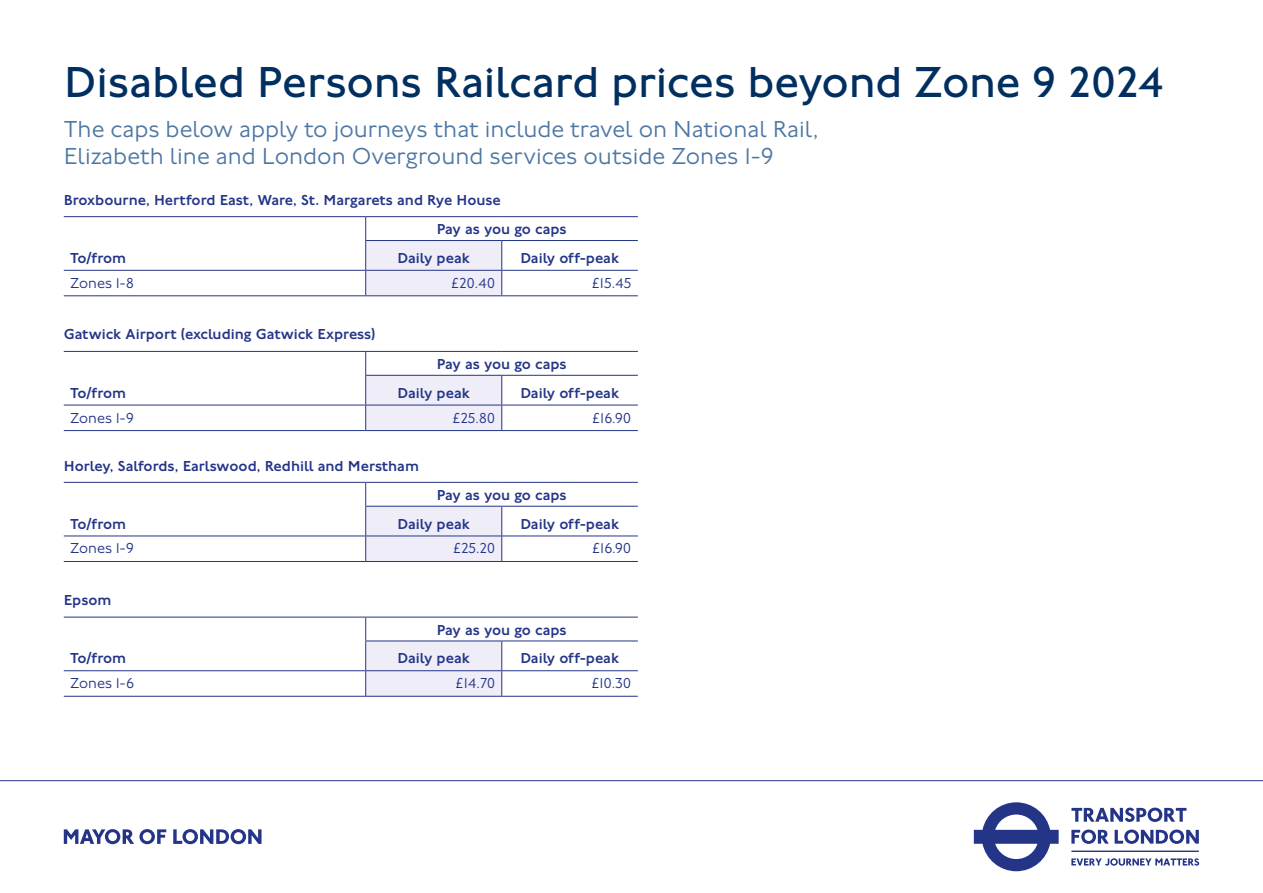
<style>
.page{position:relative;width:1263px;height:893px;background:#fff}
.page>*{position:absolute;margin:0;border:0;box-sizing:border-box;transform-origin:0 0}
.Title_30_36_Blue_H1{font:45px "Johnston 100";letter-spacing:-.005em;color:#002f60}
.Minor_Heading_16_18_Blue_P{font:300 24px/27px "Johnston 100";color:#4d77a4}
.Table_Heading_C_10_12_P{font:500 15px "Johnston 100";color:#243588}
.Body_Heading_H2{font:500 15px "Johnston 100";color:#243588}
.Body_RA_10_12_P{font:300 15px "Johnston 100";color:#243588}
.Body_LA_10_12_P{font:300 15px "Johnston 100";color:#243588}
.Table_Heading_10_11_P{font:500 15px "Johnston 100";letter-spacing:-.01em;color:#243588}
</style>
<div class="page">
<hr style="left:0;top:780px;width:1263px;height:1px;background:#243588">
<svg style="left:64px;top:829px;width:197px;height:15px"></svg>
<svg style="left:974px;top:802px;width:225px;height:69px"></svg>
<hr style="left:64px;top:216px;width:302px;height:1px;background:#243588">
<hr style="left:366px;top:216px;width:136px;height:1px;background:#243588">
<hr style="left:502px;top:216px;width:136px;height:1px;background:#243588">
<hr style="left:502px;top:240px;width:136px;height:1px;background:#243588">
<hr style="left:64px;top:270px;width:302px;height:1px;background:#243588">
<hr style="left:502px;top:270px;width:136px;height:1px;background:#243588">
<svg style="left:365px;top:217px;width:137px;height:78px"></svg>
<hr style="left:64px;top:295px;width:302px;height:1px;background:#243588">
<hr style="left:366px;top:295px;width:136px;height:1px;background:#243588">
<hr style="left:502px;top:295px;width:136px;height:1px;background:#243588">
<hr style="left:64px;top:351px;width:302px;height:1px;background:#243588">
<hr style="left:366px;top:351px;width:136px;height:1px;background:#243588">
<hr style="left:502px;top:351px;width:136px;height:1px;background:#243588">
<hr style="left:502px;top:375px;width:136px;height:1px;background:#243588">
<hr style="left:64px;top:405px;width:302px;height:1px;background:#243588">
<hr style="left:502px;top:405px;width:136px;height:1px;background:#243588">
<svg style="left:365px;top:352px;width:137px;height:78px"></svg>
<hr style="left:64px;top:430px;width:302px;height:1px;background:#243588">
<hr style="left:366px;top:430px;width:136px;height:1px;background:#243588">
<hr style="left:502px;top:430px;width:136px;height:1px;background:#243588">
<hr style="left:64px;top:482px;width:302px;height:1px;background:#243588">
<hr style="left:366px;top:482px;width:136px;height:1px;background:#243588">
<hr style="left:502px;top:482px;width:136px;height:1px;background:#243588">
<hr style="left:502px;top:506px;width:136px;height:1px;background:#243588">
<hr style="left:64px;top:536px;width:302px;height:1px;background:#243588">
<hr style="left:502px;top:536px;width:136px;height:1px;background:#243588">
<svg style="left:365px;top:483px;width:137px;height:78px"></svg>
<hr style="left:64px;top:561px;width:302px;height:1px;background:#243588">
<hr style="left:366px;top:561px;width:136px;height:1px;background:#243588">
<hr style="left:502px;top:561px;width:136px;height:1px;background:#243588">
<hr style="left:64px;top:617px;width:302px;height:1px;background:#243588">
<hr style="left:502px;top:617px;width:136px;height:1px;background:#243588">
<hr style="left:502px;top:641px;width:136px;height:1px;background:#243588">
<hr style="left:64px;top:670px;width:302px;height:1px;background:#243588">
<hr style="left:502px;top:670px;width:136px;height:1px;background:#243588">
<svg style="left:365px;top:617px;width:137px;height:79px"></svg>
<hr style="left:64px;top:696px;width:302px;height:1px;background:#243588">
<hr style="left:366px;top:696px;width:136px;height:1px;background:#243588">
<hr style="left:502px;top:696px;width:136px;height:1px;background:#243588">
<h1 class="Title_30_36_Blue_H1" style="left:64px;top:57px;width:1101px">Disabled Persons Railcard prices beyond Zone 9 2024</h1>
<p class="Minor_Heading_16_18_Blue_P" style="left:64px;top:116px;width:756px">The caps below apply to journeys that include travel on National Rail,<br>Elizabeth line and London Overground services outside Zones 1-9</p>
<h2 class="Body_Heading_H2" style="left:64px;top:191px;width:439px">Broxbourne, Hertford East, Ware, St. Margarets and Rye House</h2>
<p class="Table_Heading_10_11_P" style="left:70px;top:250px;width:58px">To/from</p>
<p class="Table_Heading_C_10_12_P" style="left:437px;top:221px;width:131px">Pay as you go caps</p>
<p class="Table_Heading_C_10_12_P" style="left:398px;top:250px;width:74px">Daily peak</p>
<p class="Table_Heading_C_10_12_P" style="left:520px;top:250px;width:100px">Daily off-peak</p>
<p class="Body_LA_10_12_P" style="left:70px;top:275px;width:65px">Zones 1-8</p>
<p class="Body_RA_10_12_P" style="left:451px;top:275px;width:46px">£20.40</p>
<p class="Body_RA_10_12_P" style="left:592px;top:275px;width:41px">£15.45</p>
<h2 class="Body_Heading_H2" style="left:64px;top:326px;width:313px">Gatwick Airport (excluding Gatwick Express)</h2>
<p class="Table_Heading_10_11_P" style="left:70px;top:384px;width:58px">To/from</p>
<p class="Table_Heading_C_10_12_P" style="left:437px;top:356px;width:131px">Pay as you go caps</p>
<p class="Table_Heading_C_10_12_P" style="left:398px;top:384px;width:74px">Daily peak</p>
<p class="Table_Heading_C_10_12_P" style="left:520px;top:384px;width:100px">Daily off-peak</p>
<p class="Body_LA_10_12_P" style="left:70px;top:409px;width:65px">Zones 1-9</p>
<p class="Body_RA_10_12_P" style="left:453px;top:409px;width:44px">£25.80</p>
<p class="Body_RA_10_12_P" style="left:592px;top:409px;width:41px">£16.90</p>
<h2 class="Body_Heading_H2" style="left:64px;top:458px;width:357px">Horley, Salfords, Earlswood, Redhill and Merstham</h2>
<p class="Table_Heading_10_11_P" style="left:70px;top:515px;width:58px">To/from</p>
<p class="Table_Heading_C_10_12_P" style="left:437px;top:487px;width:131px">Pay as you go caps</p>
<p class="Table_Heading_C_10_12_P" style="left:398px;top:515px;width:74px">Daily peak</p>
<p class="Table_Heading_C_10_12_P" style="left:520px;top:515px;width:100px">Daily off-peak</p>
<p class="Body_LA_10_12_P" style="left:70px;top:540px;width:65px">Zones 1-9</p>
<p class="Body_RA_10_12_P" style="left:453px;top:540px;width:44px">£25.20</p>
<p class="Body_RA_10_12_P" style="left:592px;top:540px;width:41px">£16.90</p>
<h2 class="Body_Heading_H2" style="left:64px;top:592px;width:49px">Epsom</h2>
<p class="Table_Heading_10_11_P" style="left:70px;top:650px;width:58px">To/from</p>
<p class="Table_Heading_C_10_12_P" style="left:437px;top:621px;width:131px">Pay as you go caps</p>
<p class="Table_Heading_C_10_12_P" style="left:398px;top:650px;width:74px">Daily peak</p>
<p class="Table_Heading_C_10_12_P" style="left:520px;top:650px;width:100px">Daily off-peak</p>
<p class="Body_LA_10_12_P" style="left:70px;top:675px;width:65px">Zones 1-6</p>
<p class="Body_RA_10_12_P" style="left:456px;top:675px;width:41px">£14.70</p>
<p class="Body_RA_10_12_P" style="left:591px;top:675px;width:42px">£10.30</p>
</div>
